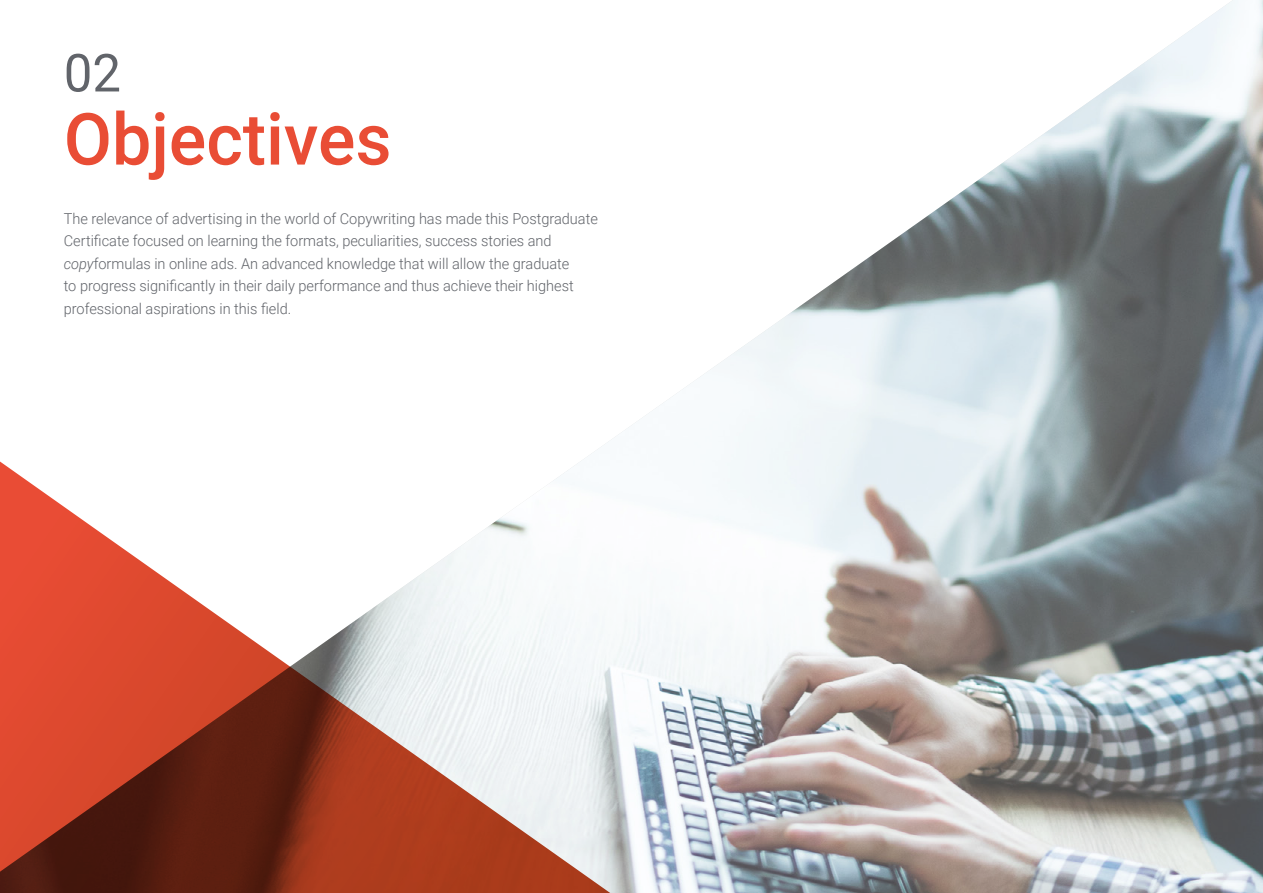
<style>
.page{position:relative;width:1263px;height:893px;background:#fff}
.page>*{position:absolute;margin:0;border:0;box-sizing:border-box;transform-origin:0 0}
.t1{font:500 72px "Roboto";color:#e94d35}
.t2{font:52.5px "Roboto";color:#61646a}
.t3{font:300 15px/22.5px "Roboto";color:#61646a}
.s1{font-style:italic}
</style>
<div class="page">
<img style="left:603px;top:0;width:660px;height:893px">
<svg style="left:0;top:446px;width:640px;height:447px"></svg>
<h2 class="t2" style="left:64px;top:36px;width:59px">02</h2>
<h1 class="t1" style="left:64px;top:89px;width:329px">Objectives</h1>
<p class="t3" style="left:64px;top:207px;width:536px">The relevance of advertising in the world of Copywriting has made this Postgraduate Certificate focused on learning the formats, peculiarities, success stories and <span class="s1">copy</span>formulas in online ads. An advanced knowledge that will allow the graduate<br>to progress significantly in their daily performance and thus achieve their highest professional aspirations in this field.</p>
</div>
